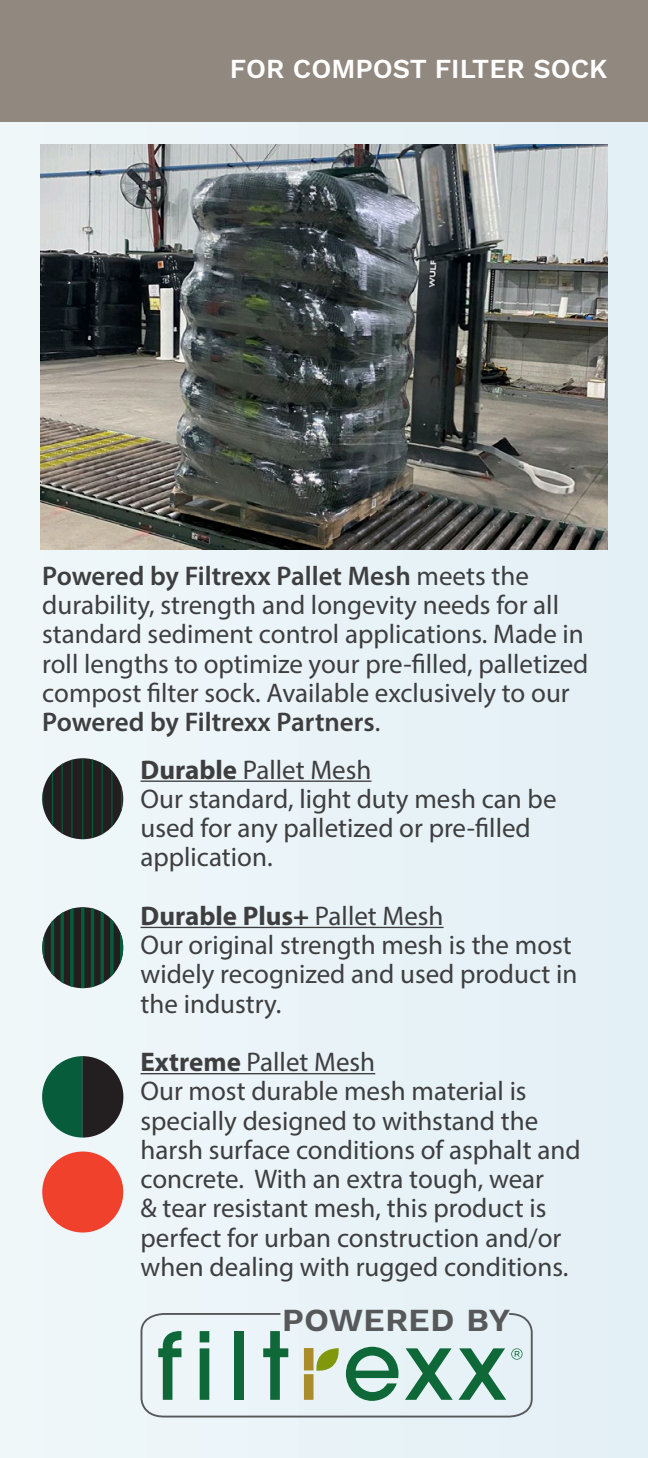
<style>
.page{position:relative;width:648px;height:1458px;background:#e9f3f7}
.page>*{position:absolute;margin:0;border:0;box-sizing:border-box;transform-origin:0 0}
.t1{font:37.8px "Work Sans";color:#57585a}
.t2{font:27px/29.2px "Myriad Pro";color:#3e3e3f}
.t3{font:700 27px "Myriad Pro";color:#3e3e3f}
.t4{font:27px "Work Sans";color:#fff}
.s1{font-weight:600}
.s2{font-weight:700}
.s3{font-weight:400}
</style>
<div class="page">
<div style="left:0;top:0;width:648px;height:122px;background:#91887f"></div>
<hr style="left:141px;top:781px;width:231px;height:1px;background:#3e3e3f">
<hr style="left:141px;top:927px;width:303px;height:1px;background:#3e3e3f">
<hr style="left:141px;top:1073px;width:234px;height:1px;background:#3e3e3f">
<img style="left:40px;top:144px;width:568px;height:405px">
<div style="left:42px;top:758px;width:81px;height:81px;background:#231f20;border-radius:50%"></div>
<hr style="left:82px;top:758px;width:1px;height:81px;background:#075c3b">
<hr style="left:92px;top:759px;width:1px;height:80px;background:#075c3b">
<hr style="left:102px;top:762px;width:1px;height:77px;background:#075c3b">
<hr style="left:111px;top:764px;width:1px;height:75px;background:#075c3b">
<hr style="left:121px;top:773px;width:1px;height:66px;background:#075c3b">
<hr style="left:71px;top:758px;width:1px;height:81px;background:#075c3b">
<hr style="left:62px;top:761px;width:1px;height:78px;background:#075c3b">
<hr style="left:52px;top:763px;width:1px;height:76px;background:#075c3b">
<hr style="left:42px;top:772px;width:1px;height:67px;background:#075c3b">
<div style="left:42px;top:907px;width:81px;height:81px;background:#231f20;border-radius:50%"></div>
<hr style="left:81px;top:907px;width:3px;height:81px;background:#075c3b">
<hr style="left:91px;top:908px;width:3px;height:80px;background:#075c3b">
<hr style="left:101px;top:911px;width:3px;height:77px;background:#075c3b">
<svg style="left:110px;top:918px;width:4px;height:60px"></svg>
<hr style="left:120px;top:922px;width:3px;height:66px;background:#075c3b">
<svg style="left:70px;top:908px;width:4px;height:80px"></svg>
<hr style="left:61px;top:910px;width:3px;height:78px;background:#075c3b">
<hr style="left:51px;top:912px;width:3px;height:76px;background:#075c3b">
<hr style="left:42px;top:921px;width:2px;height:67px;background:#075c3b">
<svg style="left:42px;top:1056px;width:81px;height:82px"></svg>
<div style="left:42px;top:1152px;width:81px;height:81px;background:#f0412c;border-radius:50%"></div>
<svg style="left:140px;top:1313px;width:393px;height:105px"></svg>
<p class="t4" style="left:230px;top:48px;width:379px">FOR COMPOST FILTER SOCK</p>
<p class="t2" style="left:42px;top:561px;width:548px"><span class="s1">Powered by Filtrexx Pallet Mesh</span> meets the durability, strength and longevity needs for all standard sediment control applications. Made in roll lengths to optimize your pre-filled, palletized compost filter sock. Available exclusively to our <span class="s1">Powered by Filtrexx Partners</span>.</p>
<p class="t2" style="left:141px;top:754px;width:232px"><span class="s2">Durable</span> Pallet Mesh</p>
<p class="t2" style="left:141px;top:784px;width:418px">Our standard, light duty mesh can be used for any palletized or pre-filled application.</p>
<p class="t3" style="left:141px;top:898px;width:305px">Durable Plus+ <span class="s3">Pallet Mesh</span></p>
<p class="t2" style="left:141px;top:930px;width:438px">Our original strength mesh is the most widely recognized and used product in the industry.</p>
<p class="t2" style="left:141px;top:1047px;width:236px"><span class="s2">Extreme</span> Pallet Mesh</p>
<p class="t2" style="left:141px;top:1076px;width:442px">Our most durable mesh material is specially designed to withstand the harsh surface conditions of asphalt and concrete. With an extra tough, wear<br>&amp; tear resistant mesh, this product is perfect for urban construction and/or when dealing with rugged conditions.</p>
<p class="t1" style="left:282px;top:1290px;width:230px">powered by</p>
</div>
